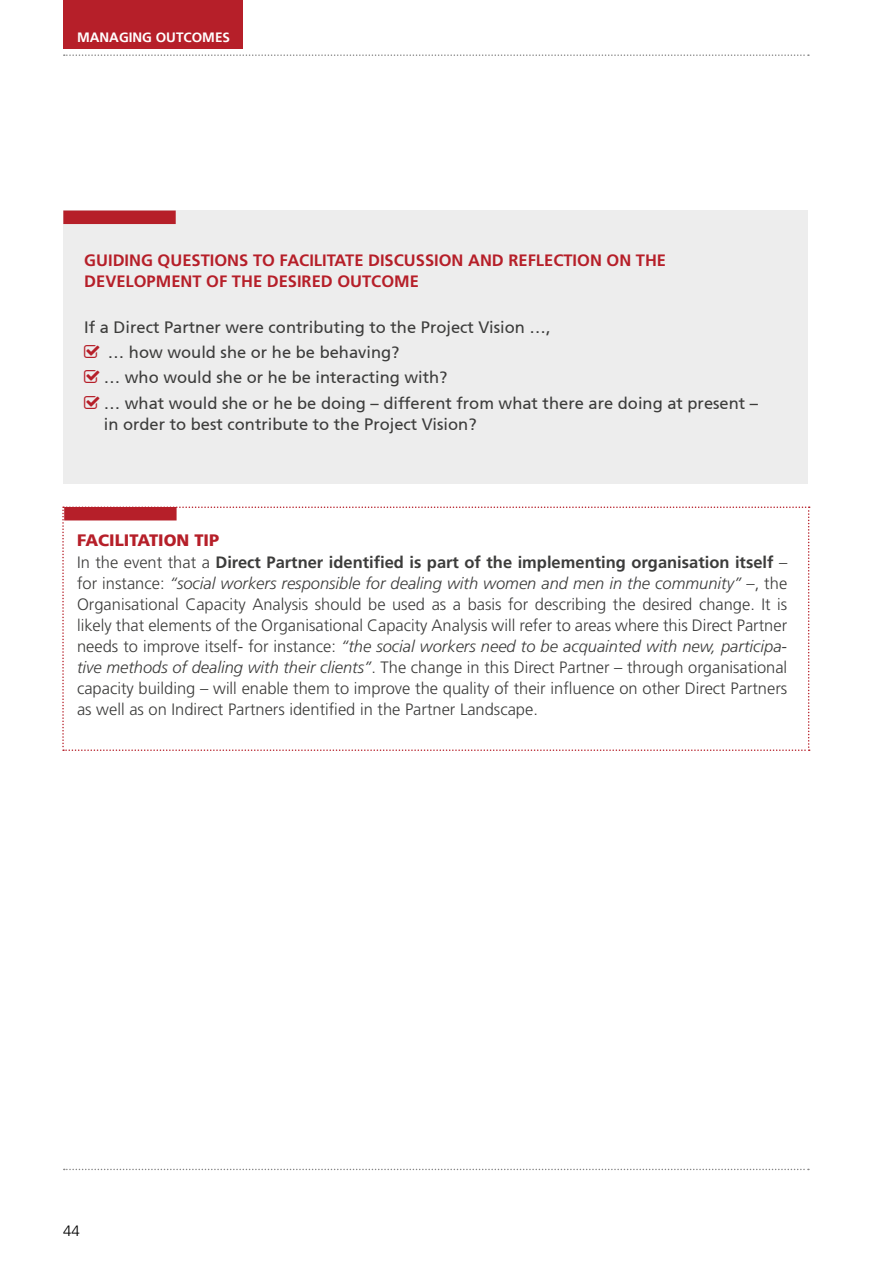
<style>
.page{position:relative;width:893px;height:1263px;background:#fff}
.page>*{position:absolute;margin:0;border:0;box-sizing:border-box;transform-origin:0 0}
.t1{font:300 16.5px/21px "Frutiger";color:#3c3c3b;text-align:justify}
.t2{font:16.5px/25.2px "Frutiger 55 Roman";color:#3c3c3b}
.t3{font:700 16.5px/21px "Frutiger";color:#b61f29}
.t4{font:900 16.5px "Frutiger 75";color:#b61f29}
.t5{font:300 15px "Frutiger";color:#000}
.t6{font:700 13.5px "Frutiger 65";color:#fff}
.s1{font-weight:700}
.s2{font-style:italic}
</style>
<div class="page">
<svg style="left:64px;top:1169px;width:745px;height:1px"></svg>
<svg style="left:64px;top:54px;width:745px;height:2px"></svg>
<div style="left:63px;top:0;width:179px;height:48px;background:#b61f29"></div>
<div style="left:63px;top:211px;width:744px;height:273px;background:#ededed"></div>
<div style="left:63px;top:211px;width:113px;height:13px;background:#b61f29"></div>
<svg style="left:62px;top:506px;width:748px;height:245px"></svg>
<div style="left:64px;top:507px;width:113px;height:13px;background:#b61f29"></div>
<p class="t6" style="left:77px;top:29px;width:154px">MANAGING OUTCOMES</p>
<p class="t3" style="left:84px;top:249px;width:583px">GUIDING QUESTIONS TO FACILITATE DISCUSSION AND REFLECTION ON THE<br>DEVELOPMENT OF THE DESIRED OUTCOME</p>
<p class="t2" style="left:104px;top:315px;width:656px;text-indent:-19px">If a Direct Partner were contributing to the Project Vision …,<br>… how would she or he be behaving?<br>… who would she or he be interacting with?<br>… what would she or he be doing – different from what there are doing at present –</p>
<p class="t2" style="left:104px;top:411px;width:374px">in order to best contribute to the Project Vision?</p>
<p class="t4" style="left:77px;top:530px;width:144px">FACILITATION TIP</p>
<p class="t1" style="left:77px;top:551px;width:712px">In the event that a <span class="s1">Direct Partner identified is part of the implementing organisation itself</span> – for instance: <span class="s2">“social workers responsible for dealing with women and men in the community”</span> –, the Organisational Capacity Analysis should be used as a basis for describing the desired change. It is likely that elements of the Organisational Capacity Analysis will refer to areas where this Direct Partner needs to improve itself- for instance: <span class="s2">“the social workers need to be acquainted with new, participa&shy;tive methods of dealing with their clients”</span>. The change in this Direct Partner – through organisational capacity building – will enable them to improve the quality of their influence on other Direct Partners as well as on Indirect Partners identified in the Partner Landscape.</p>
<p class="t5" style="left:63px;top:1223px;width:18px">44</p>
</div>
